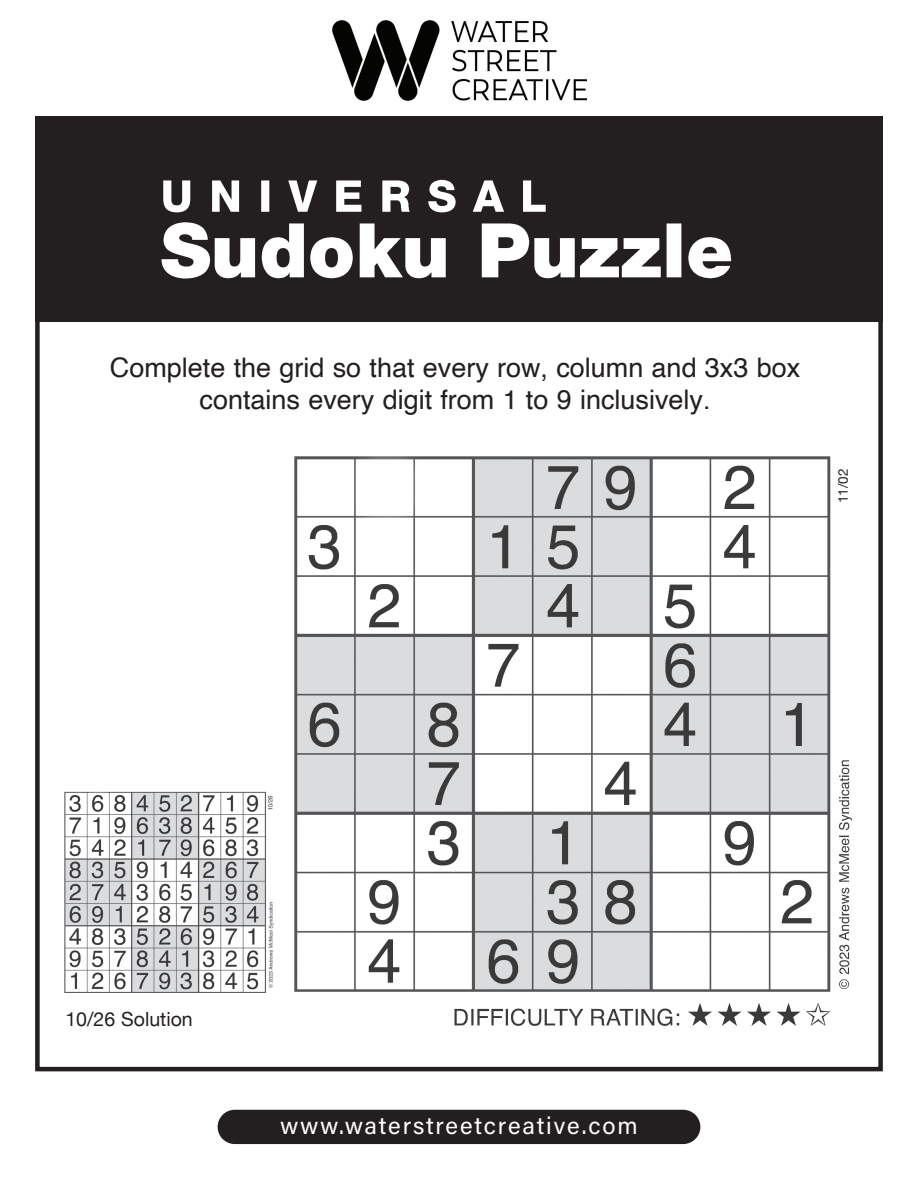
<style>
.page{position:relative;width:918px;height:1188px;background:#fff}
.page>*{position:absolute;margin:0;border:0;box-sizing:border-box;transform-origin:0 0}
.t1{font:27px/32.4px "Helvetica";color:#231f20;text-align:center}
.t2{font:24px "Acumin Variable Concept";letter-spacing:.075em;color:#fff}
.t3{font:19.5px "Helvetica Neue";color:#231f20}
.t4{font:13.5px "Helvetica Neue";color:#231f20}
</style>
<div class="page">
<div style="left:35px;top:117px;width:848px;height:205px;background:#231f20"></div>
<div style="left:35px;top:117px;width:848px;height:954px;border:4px solid #231f20"></div>
<img style="left:64px;top:791px;width:210px;height:202px">
<img style="left:294px;top:456px;width:559px;height:570px">
<img style="left:161px;top:179px;width:571px;height:100px">
<div style="left:835px;top:441px;width:16px;height:62px;background:#fff"></div>
<img style="left:332px;top:20px;width:254px;height:81px">
<div style="left:218px;top:1110px;width:482px;height:34px;background:#231f20;border-radius:17px"></div>
<p class="t1" style="left:110px;top:352px;width:692px">Complete the grid so that every row, column and 3x3 box contains every digit from 1 to 9 inclusively.</p>
<p class="t4" style="left:833px;top:503px;width:36px;rotate:-90deg">11/02</p>
<p class="t3" style="left:65px;top:1005px;width:129px">10/26 Solution</p>
<p class="t2" style="left:280px;top:1109px;width:359px">www.waterstreetcreative.com</p>
</div>
